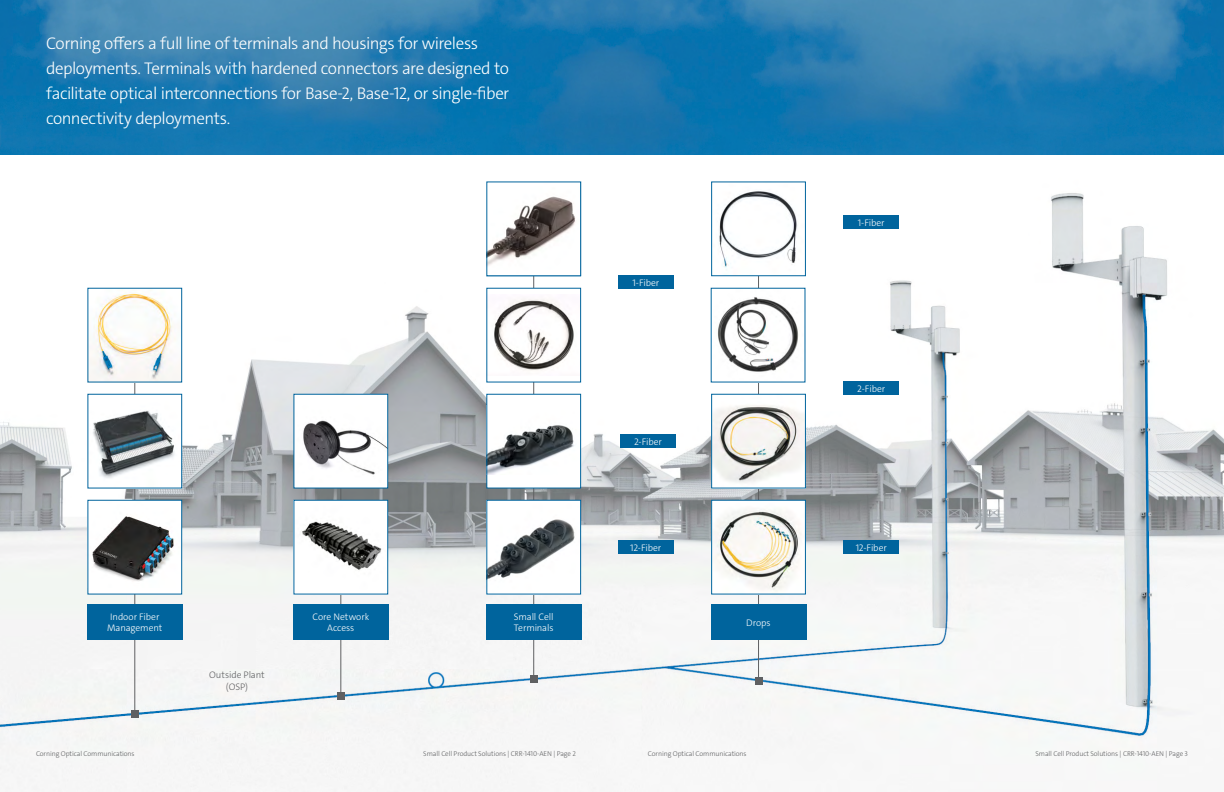
<style>
.page{position:relative;width:1224px;height:792px;background:#fff}
.page>*{position:absolute;margin:0;border:0;box-sizing:border-box;transform-origin:0 0}
.t1{font:300 17px/25px "The Sans C4 s";letter-spacing:-.03em;color:#fff}
.t2{font:300 9.6px/11.7px "The Sans C4 s";letter-spacing:-.01em;color:#fff;text-align:center}
.t3{font:300 9.6px/11.7px "The Sans C4 s";letter-spacing:-.005em;color:#5f6062;text-align:center}
.t4{font:300 7px "The Sans C4 s";letter-spacing:-.01em;color:#5f6062}
</style>
<div class="page">
<img style="left:0;top:154px;width:1224px;height:638px">
<hr style="left:758px;top:257px;width:1px;height:424px;background:#5f6062">
<div style="left:755px;top:677px;width:7px;height:7px;background:#5f6062"></div>
<img style="left:713px;top:290px;width:90px;height:90px">
<hr style="left:135px;top:380px;width:1px;height:334px;background:#5f6062">
<div style="left:131px;top:710px;width:7px;height:7px;background:#5f6062"></div>
<hr style="left:341px;top:433px;width:1px;height:263px;background:#5f6062">
<div style="left:337px;top:692px;width:7px;height:7px;background:#5f6062"></div>
<hr style="left:533px;top:266px;width:1px;height:413px;background:#5f6062">
<div style="left:530px;top:675px;width:7px;height:8px;background:#5f6062"></div>
<svg style="left:0;top:0;width:1224px;height:154px;background:#227bb0"></svg>
<div style="left:294px;top:394px;width:94px;height:94px;background:#fff"></div>
<img style="left:303px;top:420px;width:83px;height:55px">
<div style="left:293px;top:604px;width:95px;height:36px;background:#00649d"></div>
<img style="left:296px;top:502px;width:90px;height:90px">
<div style="left:294px;top:500px;width:94px;height:94px;border:1px solid #00649d"></div>
<img style="left:90px;top:396px;width:90px;height:90px">
<div style="left:87px;top:604px;width:95px;height:36px;background:#00649d"></div>
<div style="left:88px;top:500px;width:94px;height:94px;background:#fff"></div>
<img style="left:92px;top:516px;width:82px;height:65px">
<div style="left:88px;top:500px;width:94px;height:94px;border:1px solid #00649d"></div>
<img style="left:90px;top:290px;width:90px;height:90px">
<div style="left:843px;top:382px;width:56px;height:13px;background:#00649d"></div>
<div style="left:620px;top:435px;width:56px;height:13px;background:#00649d"></div>
<div style="left:618px;top:275px;width:56px;height:14px;background:#00649d"></div>
<div style="left:843px;top:216px;width:56px;height:13px;background:#00649d"></div>
<div style="left:618px;top:541px;width:56px;height:13px;background:#00649d"></div>
<div style="left:843px;top:541px;width:56px;height:13px;background:#00649d"></div>
<div style="left:486px;top:604px;width:95px;height:36px;background:#00649d"></div>
<div style="left:487px;top:394px;width:94px;height:94px;background:#fff"></div>
<img style="left:489px;top:425px;width:85px;height:49px">
<div style="left:487px;top:288px;width:94px;height:94px;background:#fff"></div>
<img style="left:494px;top:299px;width:80px;height:72px">
<img style="left:713px;top:396px;width:91px;height:90px">
<div style="left:711px;top:394px;width:95px;height:94px;border:1px solid #00649d"></div>
<img style="left:713px;top:184px;width:91px;height:90px">
<div style="left:711px;top:182px;width:95px;height:94px;border:1px solid #00649d"></div>
<div style="left:711px;top:604px;width:95px;height:36px;background:#00649d"></div>
<img style="left:713px;top:502px;width:91px;height:90px">
<div style="left:711px;top:500px;width:95px;height:94px;border:1px solid #00649d"></div>
<img style="left:489px;top:502px;width:90px;height:90px">
<div style="left:487px;top:500px;width:94px;height:94px;border:1px solid #00649d"></div>
<svg style="left:489px;top:184px;width:90px;height:90px"></svg>
<p class="t1" style="left:46px;top:31px;width:465px">Corning offers a full line of terminals and housings for wireless deployments. Terminals with hardened connectors are designed to facilitate optical interconnections for Base-2, Base-12, or single-fiber connectivity deployments.</p>
<p class="t2" style="left:632px;top:277px;width:28px">1-Fiber</p>
<p class="t2" style="left:634px;top:436px;width:29px">2-Fiber</p>
<p class="t2" style="left:858px;top:217px;width:28px">1-Fiber</p>
<p class="t2" style="left:857px;top:383px;width:29px">2-Fiber</p>
<p class="t2" style="left:630px;top:542px;width:33px">12-Fiber</p>
<p class="t2" style="left:856px;top:542px;width:33px">12-Fiber</p>
<p class="t2" style="left:107px;top:611px;width:57px">Indoor Fiber<br>Management</p>
<p class="t3" style="left:209px;top:669px;width:57px">Outside Plant (OSP)</p>
<p class="t2" style="left:312px;top:611px;width:58px">Core Network<br>Access</p>
<p class="t2" style="left:514px;top:611px;width:41px;text-align:left">Small Cell<br>Terminals</p>
<p class="t2" style="left:746px;top:617px;width:26px">Drops</p>
<p class="t4" style="left:36px;top:749px;width:100px">Corning Optical Communications</p>
<p class="t4" style="left:423px;top:749px;width:154px">Small Cell Product Solutions | CRR-1410-AEN | Page 2</p>
<p class="t4" style="left:648px;top:749px;width:100px">Corning Optical Communications</p>
<p class="t4" style="left:1035px;top:749px;width:154px">Small Cell Product Solutions | CRR-1410-AEN | Page 3</p>
</div>
